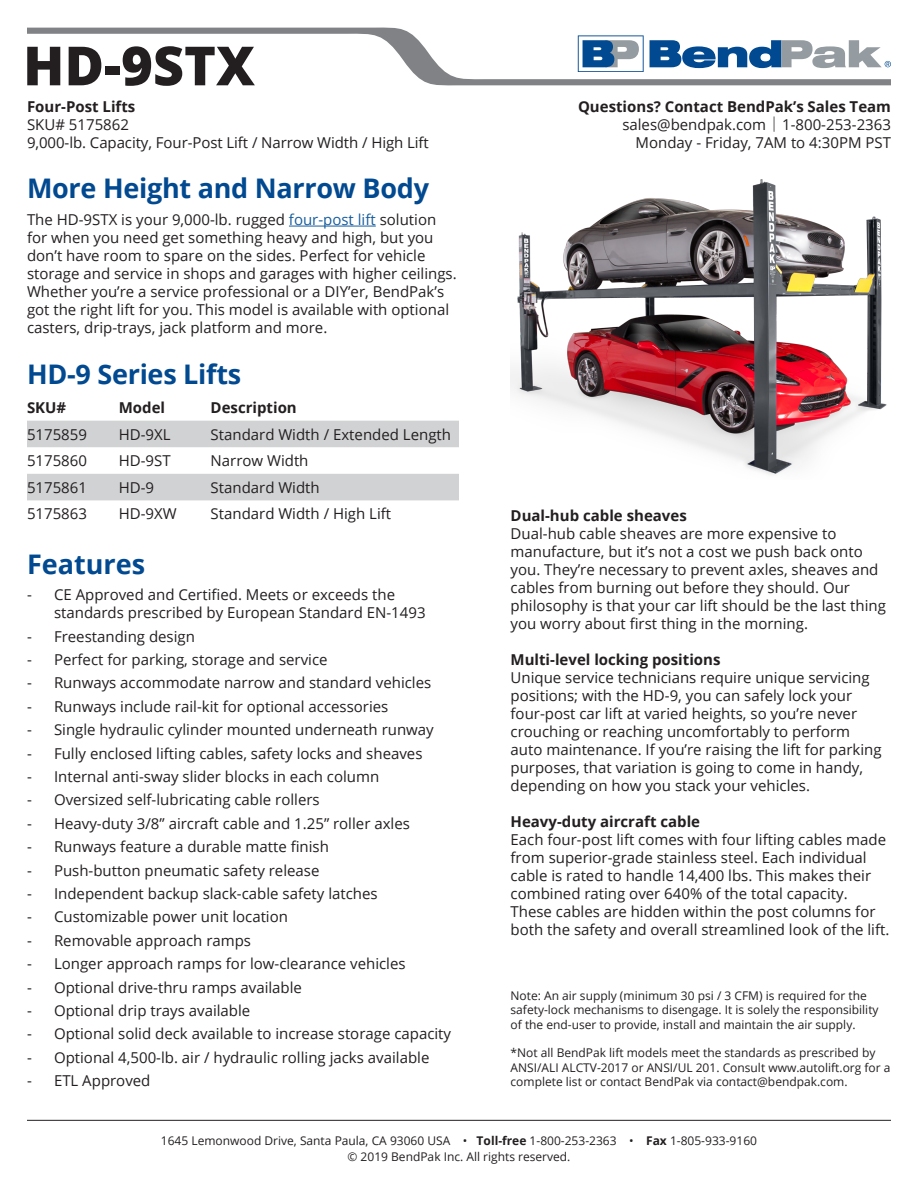
<style>
.page{position:relative;width:918px;height:1188px;background:#fff}
.page>*{position:absolute;margin:0;border:0;box-sizing:border-box;transform-origin:0 0}
.t1{font:800 54px "Open Sans";color:#231f20}
.t2{font:700 27px "Open Sans";letter-spacing:-.01em;color:#014990}
.t3{font:15px/18px "Open Sans";color:#231f20}
.t4{font:700 15px "Open Sans";color:#231f20}
.t5{font:12px/14.4px "Open Sans";color:#231f20}
.s1{color:#175d9e}
.s2{font-weight:300}
.s3{font-weight:700}
</style>
<div class="page">
<img style="left:511px;top:179px;width:376px;height:296px">
<svg style="left:27px;top:27px;width:864px;height:58px"></svg>
<hr style="left:289px;top:226px;width:87px;height:1px;background:#175d9e">
<hr style="left:27px;top:1120px;width:864px;height:1px;background:#231f20">
<svg style="left:27px;top:421px;width:432px;height:79px"></svg>
<svg style="left:650px;top:40px;width:241px;height:28px"></svg>
<svg style="left:578px;top:35px;width:66px;height:37px"></svg>
<p class="t1" style="left:23px;top:25px;width:233px">HD-9STX</p>
<p class="t4" style="left:27px;top:96px;width:110px">Four-Post Lifts</p>
<p class="t3" style="left:27px;top:115px;width:104px">SKU# 5175862</p>
<p class="t3" style="left:27px;top:133px;width:403px">9,000-lb. Capacity, Four-Post Lift / Narrow Width / High Lift</p>
<p class="t2" style="left:27px;top:170px;width:404px">More Height and Narrow Body</p>
<p class="t3" style="left:27px;top:210px;width:431px">The HD-9STX is your 9,000-lb. rugged <span class="s1">four-post lift</span> solution for when you need get something heavy and high, but you don’t have room to spare on the sides. Perfect for vehicle storage and service in shops and garages with higher ceilings.<br>Whether you’re a service professional or a DIY’er, BendPak’s got the right lift for you. This model is available with optional casters, drip-trays, jack platform and more.</p>
<p class="t2" style="left:27px;top:355px;width:216px">HD-9 Series Lifts</p>
<p class="t4" style="left:27px;top:397px;width:41px">SKU#</p>
<p class="t4" style="left:119px;top:397px;width:48px">Model</p>
<p class="t4" style="left:211px;top:397px;width:88px">Description</p>
<p class="t3" style="left:27px;top:425px;width:62px">5175859</p>
<p class="t3" style="left:119px;top:425px;width:53px">HD-9XL</p>
<p class="t3" style="left:211px;top:425px;width:242px">Standard Width / Extended Length</p>
<p class="t3" style="left:27px;top:451px;width:62px">5175860</p>
<p class="t3" style="left:119px;top:451px;width:53px">HD-9ST</p>
<p class="t3" style="left:211px;top:451px;width:99px">Narrow Width</p>
<p class="t3" style="left:27px;top:478px;width:62px">5175861</p>
<p class="t3" style="left:119px;top:478px;width:37px">HD-9</p>
<p class="t3" style="left:211px;top:478px;width:111px">Standard Width</p>
<p class="t3" style="left:27px;top:505px;width:62px">5175863</p>
<p class="t3" style="left:119px;top:505px;width:59px">HD-9XW</p>
<p class="t3" style="left:211px;top:505px;width:182px">Standard Width / High Lift</p>
<p class="t2" style="left:27px;top:545px;width:120px">Features</p>
<p class="t3" style="left:54px;top:585px;width:373px;text-indent:-27px">- CE Approved and Certified. Meets or exceeds the standards prescribed by European Standard EN-1493</p>
<p class="t3" style="left:27px;top:627px;width:169px">- Freestanding design</p>
<p class="t3" style="left:27px;top:650px;width:302px">- Perfect for parking, storage and service</p>
<p class="t3" style="left:27px;top:674px;width:406px">- Runways accommodate narrow and standard vehicles</p>
<p class="t3" style="left:27px;top:697px;width:363px">- Runways include rail-kit for optional accessories</p>
<p class="t3" style="left:27px;top:720px;width:408px">- Single hydraulic cylinder mounted underneath runway</p>
<p class="t3" style="left:27px;top:744px;width:397px">- Fully enclosed lifting cables, safety locks and sheaves</p>
<p class="t3" style="left:27px;top:767px;width:354px">- Internal anti-sway slider blocks in each column</p>
<p class="t3" style="left:27px;top:791px;width:294px">- Oversized self-lubricating cable rollers</p>
<p class="t3" style="left:27px;top:814px;width:384px">- Heavy-duty 3/8” aircraft cable and 1.25” roller axles</p>
<p class="t3" style="left:27px;top:837px;width:303px">- Runways feature a durable matte finish</p>
<p class="t3" style="left:27px;top:861px;width:294px">- Push-button pneumatic safety release</p>
<p class="t3" style="left:27px;top:884px;width:352px">- Independent backup slack-cable safety latches</p>
<p class="t3" style="left:27px;top:908px;width:263px">- Customizable power unit location</p>
<p class="t3" style="left:27px;top:931px;width:226px">- Removable approach ramps</p>
<p class="t3" style="left:27px;top:954px;width:380px">- Longer approach ramps for low-clearance vehicles</p>
<p class="t3" style="left:27px;top:978px;width:277px">- Optional drive-thru ramps available</p>
<p class="t3" style="left:27px;top:1001px;width:225px">- Optional drip trays available</p>
<p class="t3" style="left:27px;top:1025px;width:426px">- Optional solid deck available to increase storage capacity</p>
<p class="t3" style="left:27px;top:1048px;width:404px">- Optional 4,500-lb. air / hydraulic rolling jacks available</p>
<p class="t3" style="left:27px;top:1071px;width:125px">- ETL Approved</p>
<p class="t4" style="left:578px;top:96px;width:314px">Questions? Contact BendPak’s Sales Team</p>
<p class="t3" style="left:622px;top:115px;width:270px">sales@bendpak.com <span class="s2">|</span> 1-800-253-2363</p>
<p class="t3" style="left:636px;top:133px;width:257px">Monday - Friday, 7AM to 4:30PM PST</p>
<p class="t4" style="left:511px;top:505px;width:178px">Dual-hub cable sheaves</p>
<p class="t3" style="left:511px;top:524px;width:377px">Dual-hub cable sheaves are more expensive to manufacture, but it’s not a cost we push back onto you. They’re necessary to prevent axles, sheaves and cables from burning out before they should. Our philosophy is that your car lift should be the last thing you worry about first thing in the morning.</p>
<p class="t4" style="left:511px;top:649px;width:211px">Multi-level locking positions</p>
<p class="t3" style="left:511px;top:668px;width:373px">Unique service technicians require unique servicing positions; with the HD-9, you can safely lock your four-post car lift at varied heights, so you’re never crouching or reaching uncomfortably to perform auto maintenance. If you’re raising the lift for parking purposes, that variation is going to come in handy, depending on how you stack your vehicles.</p>
<p class="t4" style="left:511px;top:811px;width:191px">Heavy-duty aircraft cable</p>
<p class="t3" style="left:511px;top:830px;width:380px">Each four-post lift comes with four lifting cables made from superior-grade stainless steel. Each individual cable is rated to handle 14,400 lbs. This makes their combined rating over 640% of the total capacity.<br>These cables are hidden within the post columns for both the safety and overall streamlined look of the lift.</p>
<p class="t5" style="left:511px;top:988px;width:370px">Note: An air supply (minimum 30 psi / 3 CFM) is required for the safety-lock mechanisms to disengage. It is solely the responsibility of the end-user to provide, install and maintain the air supply.</p>
<p class="t5" style="left:511px;top:1046px;width:381px">*Not all BendPak lift models meet the standards as prescribed by<br>ANSI/ALI ALCTV-2017 or ANSI/UL 201. Consult www.autolift.org for a complete list or contact BendPak via contact@bendpak.com.</p>
<p class="t5" style="left:161px;top:1134px;width:598px">1645 Lemonwood Drive, Santa Paula, CA 93060 USA • <span class="s3">Toll-free</span> 1-800-253-2363 • <span class="s3">Fax</span> 1-805-933-9160</p>
<p class="t5" style="left:348px;top:1149px;width:224px">© 2019 BendPak Inc. All rights reserved.</p>
</div>
